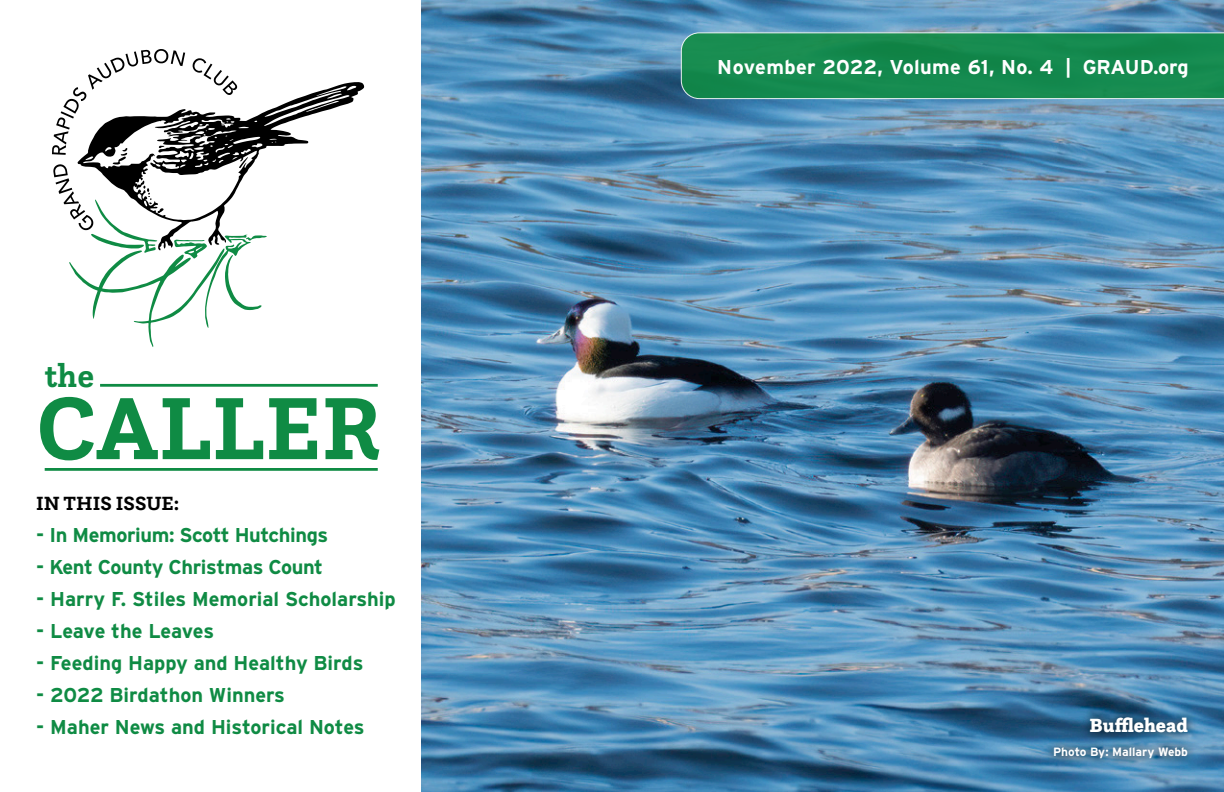
<style>
.page{position:relative;width:1224px;height:792px;background:#fff}
.page>*{position:absolute;margin:0;border:0;box-sizing:border-box;transform-origin:0 0}
.t1{font:700 92.2px "Questa Slab";color:#0f8b44}
.t2{font:700 33.6px "Questa Slab";color:#0f8b44}
.t3{font:700 20px "Interstate";letter-spacing:-.01em;color:#0f8b44}
.t4{font:700 20px "Interstate";color:#fff}
.t5{font:700 20px "Questa Slab";color:#000}
.t6{font:900 20px "Questa Slab";color:#fff}
.t7{font:700 12px "Interstate";color:#fff}
</style>
<div class="page">
<img style="left:422px;top:0;width:802px;height:792px">
<svg style="left:1044px;top:707px;width:154px;height:62px;background:#3a7096"></svg>
<hr style="left:100px;top:384px;width:278px;height:3px;background:#0f8b44">
<hr style="left:45px;top:468px;width:333px;height:3px;background:#0f8b44">
<svg style="left:267px;top:82px;width:97px;height:64px"></svg>
<svg style="left:52px;top:49px;width:215px;height:298px"></svg>
<svg style="left:680px;top:32px;width:544px;height:68px;background:#1d8d55"></svg>
<p class="t2" style="left:45px;top:354px;width:51px">the</p>
<p class="t4" style="left:717px;top:56px;width:473px">November 2022, Volume 61, No. 4 | GRAUD.org</p>
<p class="t1" style="left:36px;top:369px;width:347px">CALLER</p>
<p class="t5" style="left:36px;top:490px;width:145px">IN THIS ISSUE:</p>
<p class="t3" style="left:36px;top:524px;width:293px">- In Memorium: Scott Hutchings</p>
<p class="t3" style="left:36px;top:556px;width:288px">- Kent County Christmas Count</p>
<p class="t3" style="left:36px;top:588px;width:361px">- Harry F. Stiles Memorial Scholarship</p>
<p class="t3" style="left:36px;top:620px;width:179px">- Leave the Leaves</p>
<p class="t3" style="left:36px;top:652px;width:329px">- Feeding Happy and Healthy Birds</p>
<p class="t3" style="left:36px;top:684px;width:250px">- 2022 Birdathon Winners</p>
<p class="t3" style="left:36px;top:716px;width:330px">- Maher News and Historical Notes</p>
<p class="t6" style="left:1090px;top:712px;width:100px">Bufflehead</p>
<p class="t7" style="left:1053px;top:745px;width:136px">Photo By: Mallary Webb</p>
</div>
